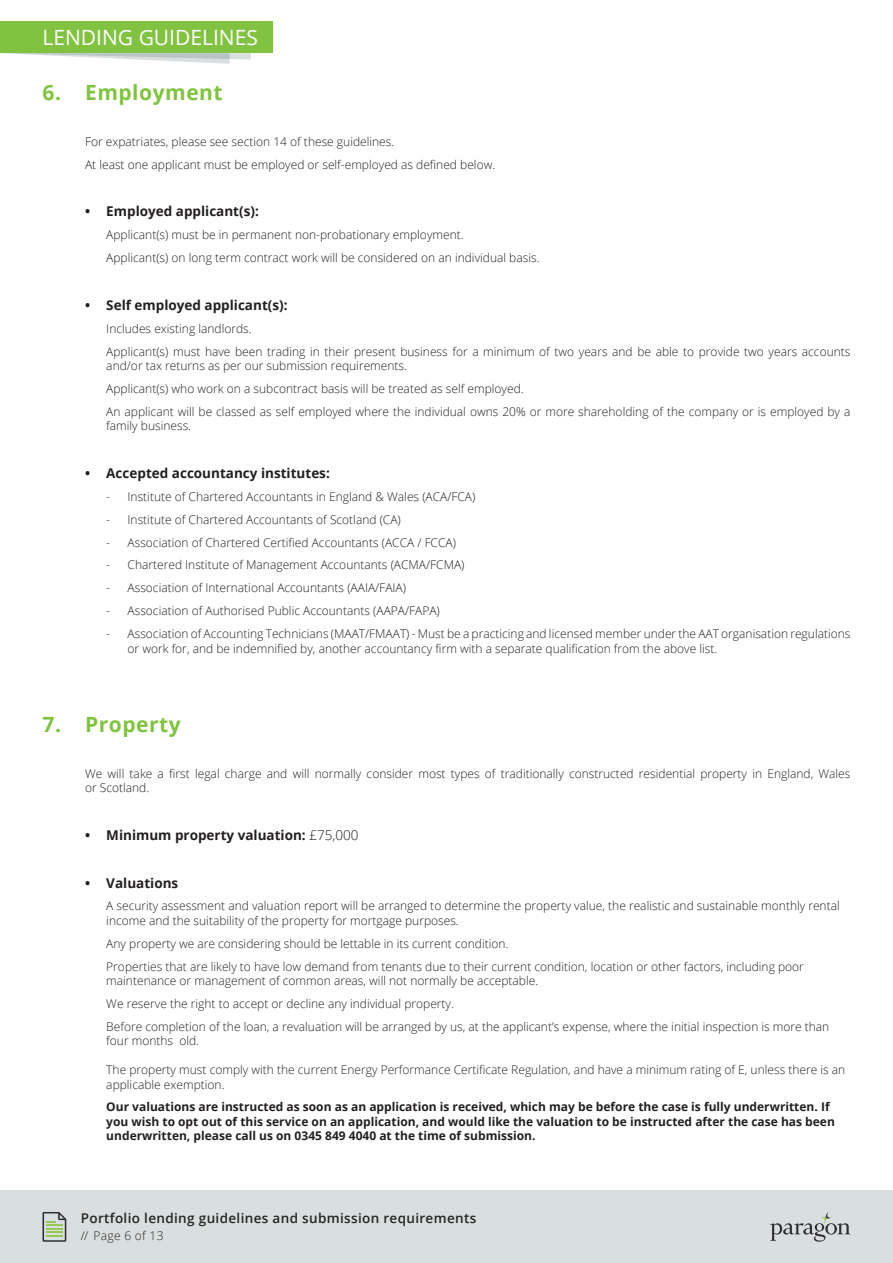
<style>
.page{position:relative;width:893px;height:1263px;background:#fff}
.page>*{position:absolute;margin:0;border:0;box-sizing:border-box;transform-origin:0 0}
.t1{font:700 21px "Open Sans";letter-spacing:.025em;color:#81c340}
.t2{font:21px "Open Sans";color:#fff}
.t3{font:700 13.5px "Open Sans";color:#231f20}
.t4{font:600 13.5px "Open Sans";letter-spacing:.025em;color:#252423}
.t5{font:300 12px/14.4px "Open Sans";color:#231f20}
.t6{font:700 12px/14.4px "Open Sans";color:#231f20}
.t7{font:300 12px "Open Sans";letter-spacing:.025em;color:#252423}
.s1{font-weight:300}
</style>
<div class="page">
<div style="left:0;top:1191px;width:893px;height:72px;background:#d9dfdf"></div>
<svg style="left:43px;top:1212px;width:23px;height:30px"></svg>
<svg style="left:770px;top:1212px;width:80px;height:30px"></svg>
<div style="left:0;top:21px;width:272px;height:32px;background:#81c340"></div>
<svg style="left:4px;top:53px;width:247px;height:11px"></svg>
<p class="t2" style="left:43px;top:23px;width:217px">LENDING GUIDELINES</p>
<p class="t1" style="left:43px;top:78px;width:182px">6. Employment</p>
<p class="t5" style="left:85px;top:134px;width:311px">For expatriates, please see section 14 of these guidelines.</p>
<p class="t5" style="left:85px;top:157px;width:412px">At least one applicant must be employed or self-employed as defined below.</p>
<p class="t3" style="left:85px;top:202px;width:175px">• Employed applicant(s):</p>
<p class="t5" style="left:106px;top:227px;width:359px">Applicant(s) must be in permanent non-probationary employment.</p>
<p class="t5" style="left:106px;top:250px;width:435px">Applicant(s) on long term contract work will be considered on an individual basis.</p>
<p class="t3" style="left:85px;top:295px;width:204px">• Self employed applicant(s):</p>
<p class="t5" style="left:106px;top:321px;width:147px">Includes existing landlords.</p>
<p class="t5" style="left:106px;top:344px;width:746px">Applicant(s) must have been trading in their present business for a minimum of two years and be able to provide two years accounts and/or tax returns as per our submission requirements.</p>
<p class="t5" style="left:106px;top:381px;width:419px">Applicant(s) who work on a subcontract basis will be treated as self employed.</p>
<p class="t5" style="left:106px;top:404px;width:746px">An applicant will be classed as self employed where the individual owns 20% or more shareholding of the company or is employed by a family business.</p>
<p class="t3" style="left:85px;top:463px;width:246px">• Accepted accountancy institutes:</p>
<p class="t5" style="left:106px;top:489px;width:371px">- Institute of Chartered Accountants in England &amp; Wales (ACA/FCA)</p>
<p class="t5" style="left:106px;top:512px;width:296px">- Institute of Chartered Accountants of Scotland (CA)</p>
<p class="t5" style="left:106px;top:535px;width:351px">- Association of Chartered Certified Accountants (ACCA / FCCA)</p>
<p class="t5" style="left:106px;top:558px;width:360px">- Chartered Institute of Management Accountants (ACMA/FCMA)</p>
<p class="t5" style="left:106px;top:580px;width:301px">- Association of International Accountants (AAIA/FAIA)</p>
<p class="t5" style="left:106px;top:603px;width:335px">- Association of Authorised Public Accountants (AAPA/FAPA)</p>
<p class="t5" style="left:128px;top:626px;width:724px;text-indent:-21px">- Association of Accounting Technicians (MAAT/FMAAT) - Must be a practicing and licensed member under the AAT organisation regulations or work for, and be indemnified by, another accountancy firm with a separate qualification from the above list.</p>
<p class="t1" style="left:43px;top:710px;width:140px">7. Property</p>
<p class="t5" style="left:85px;top:766px;width:767px">We will take a first legal charge and will normally consider most types of traditionally constructed residential property in England, Wales or Scotland.</p>
<p class="t3" style="left:85px;top:825px;width:275px">• Minimum property valuation: <span class="s1">£75,000</span></p>
<p class="t3" style="left:85px;top:873px;width:95px">• Valuations</p>
<p class="t5" style="left:106px;top:898px;width:735px">A security assessment and valuation report will be arranged to determine the property value, the realistic and sustainable monthly rental income and the suitability of the property for mortgage purposes.</p>
<p class="t5" style="left:106px;top:936px;width:404px">Any property we are considering should be lettable in its current condition.</p>
<p class="t5" style="left:106px;top:959px;width:699px">Properties that are likely to have low demand from tenants due to their current condition, location or other factors, including poor maintenance or management of common areas, will not normally be acceptable.</p>
<p class="t5" style="left:106px;top:996px;width:349px">We reserve the right to accept or decline any individual property.</p>
<p class="t5" style="left:106px;top:1019px;width:725px">Before completion of the loan, a revaluation will be arranged by us, at the applicant’s expense, where the initial inspection is more than four months old.</p>
<p class="t5" style="left:106px;top:1062px;width:740px">The property must comply with the current Energy Performance Certificate Regulation, and have a minimum rating of E, unless there is an applicable exemption.</p>
<p class="t6" style="left:106px;top:1099px;width:730px">Our valuations are instructed as soon as an application is received, which may be before the case is fully underwritten. If you wish to opt out of this service on an application, and would like the valuation to be instructed after the case has been underwritten, please call us on 0345 849 4040 at the time of submission.</p>
<p class="t4" style="left:81px;top:1209px;width:397px">Portfolio lending guidelines and submission requirements</p>
<p class="t7" style="left:81px;top:1227px;width:84px">/// Page 6 of 13</p>
</div>
